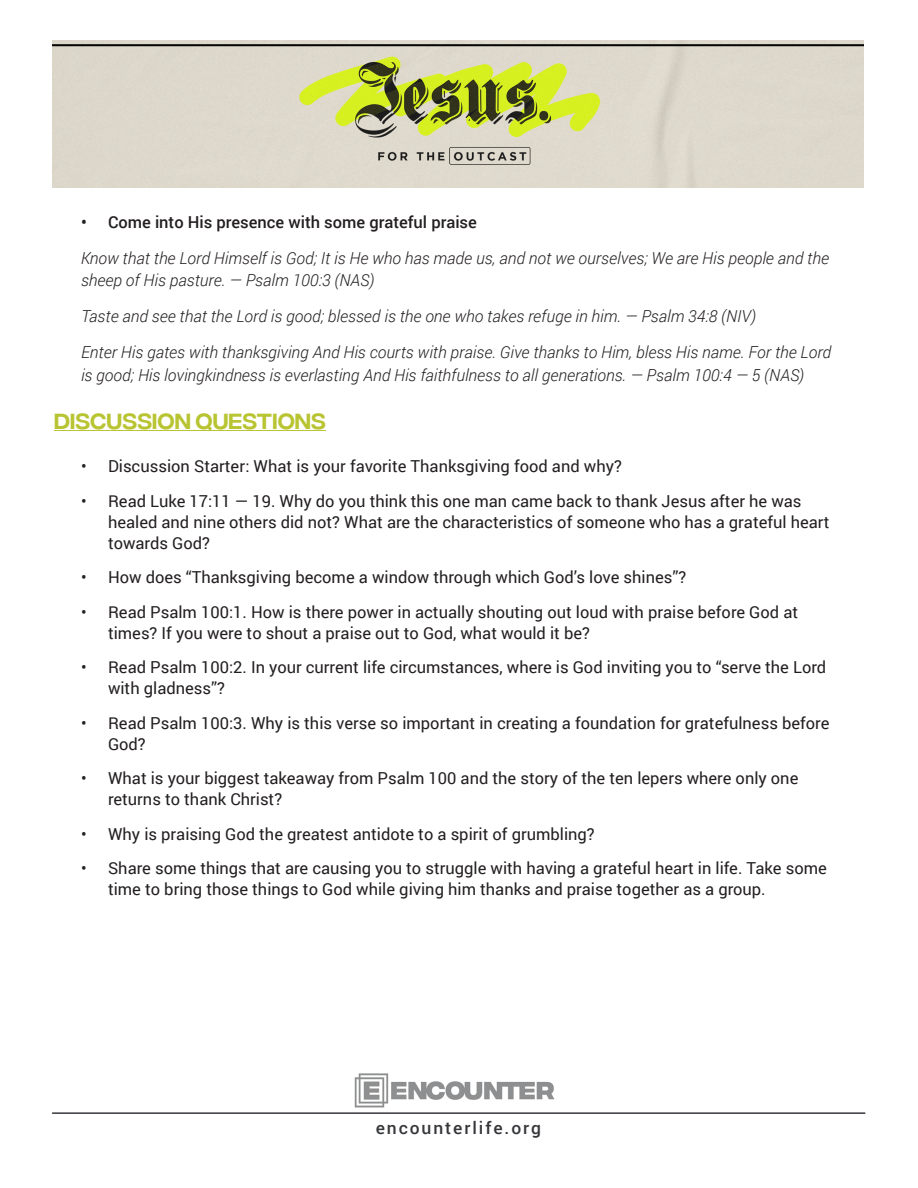
<style>
.page{position:relative;width:918px;height:1188px;background:#fff}
.page>*{position:absolute;margin:0;border:0;box-sizing:border-box;transform-origin:0 0}
.Message_-_section_names{font:21.9px "Integral CF";letter-spacing:.01em;color:#b8c431;scale:.96 1}
.t1{font:500 17.1px "Roboto";letter-spacing:.11em;color:#36373a}
.t2{font:16.5px/21px "Roboto";color:#231f20}
.Message_-_verse{font:italic 300 16.5px/22.5px "Roboto";color:#231f20}
.t3{font:500 16.5px "Roboto";color:#231f20}
</style>
<div class="page">
<img style="left:53px;top:40px;width:811px;height:148px">
<hr style="left:52px;top:1112px;width:813px;height:2px;background:#36373a">
<img style="left:354px;top:1073px;width:201px;height:35px">
<hr style="left:54px;top:430px;width:272px;height:1px;background:#b8c431">
<p class="t3" style="left:81px;top:210px;width:397px">• Come into His presence with some grateful praise</p>
<p class="Message_-_verse" style="left:81px;top:246px;width:750px">Know that the Lord Himself is God; It is He who has made us, and not we ourselves; We are His people and the sheep of His pasture. — Psalm 100:3 (NAS)</p>
<p class="Message_-_verse" style="left:81px;top:304px;width:677px">Taste and see that the Lord is good; blessed is the one who takes refuge in him. — Psalm 34:8 (NIV)</p>
<p class="Message_-_verse" style="left:81px;top:340px;width:752px">Enter His gates with thanksgiving And His courts with praise. Give thanks to Him, bless His name. For the Lord is good; His lovingkindness is everlasting And His faithfulness to all generations. — Psalm 100:4 — 5 (NAS)</p>
<p class="Message_-_section_names" style="left:54px;top:409px;width:285px">DISCUSSION QUESTIONS</p>
<p class="t2" style="left:81px;top:455px;width:542px">• Discussion Starter: What is your favorite Thanksgiving food and why?</p>
<p class="t2" style="left:108px;top:490px;width:723px;text-indent:-27px">• Read Luke 17:11 — 19. Why do you think this one man came back to thank Jesus after he was healed and nine others did not? What are the characteristics of someone who has a grateful heart towards God?</p>
<p class="t2" style="left:81px;top:566px;width:607px">• How does “Thanksgiving become a window through which God’s love shines”?</p>
<p class="t2" style="left:108px;top:601px;width:692px;text-indent:-27px">• Read Psalm 100:1. How is there power in actually shouting out loud with praise before God at times? If you were to shout a praise out to God, what would it be?</p>
<p class="t2" style="left:108px;top:656px;width:720px;text-indent:-27px">• Read Psalm 100:2. In your current life circumstances, where is God inviting you to “serve the Lord with gladness”?</p>
<p class="t2" style="left:108px;top:712px;width:723px;text-indent:-27px">• Read Psalm 100:3. Why is this verse so important in creating a foundation for gratefulness before<br>God?</p>
<p class="t2" style="left:108px;top:767px;width:692px;text-indent:-27px">• What is your biggest takeaway from Psalm 100 and the story of the ten lepers where only one returns to thank Christ?</p>
<p class="t2" style="left:81px;top:823px;width:515px">• Why is praising God the greatest antidote to a spirit of grumbling?</p>
<p class="t2" style="left:108px;top:857px;width:720px;text-indent:-27px">• Share some things that are causing you to struggle with having a grateful heart in life. Take some time to bring those things to God while giving him thanks and praise together as a group.</p>
<p class="t1" style="left:376px;top:1116px;width:167px">encounterlife.org</p>
</div>
